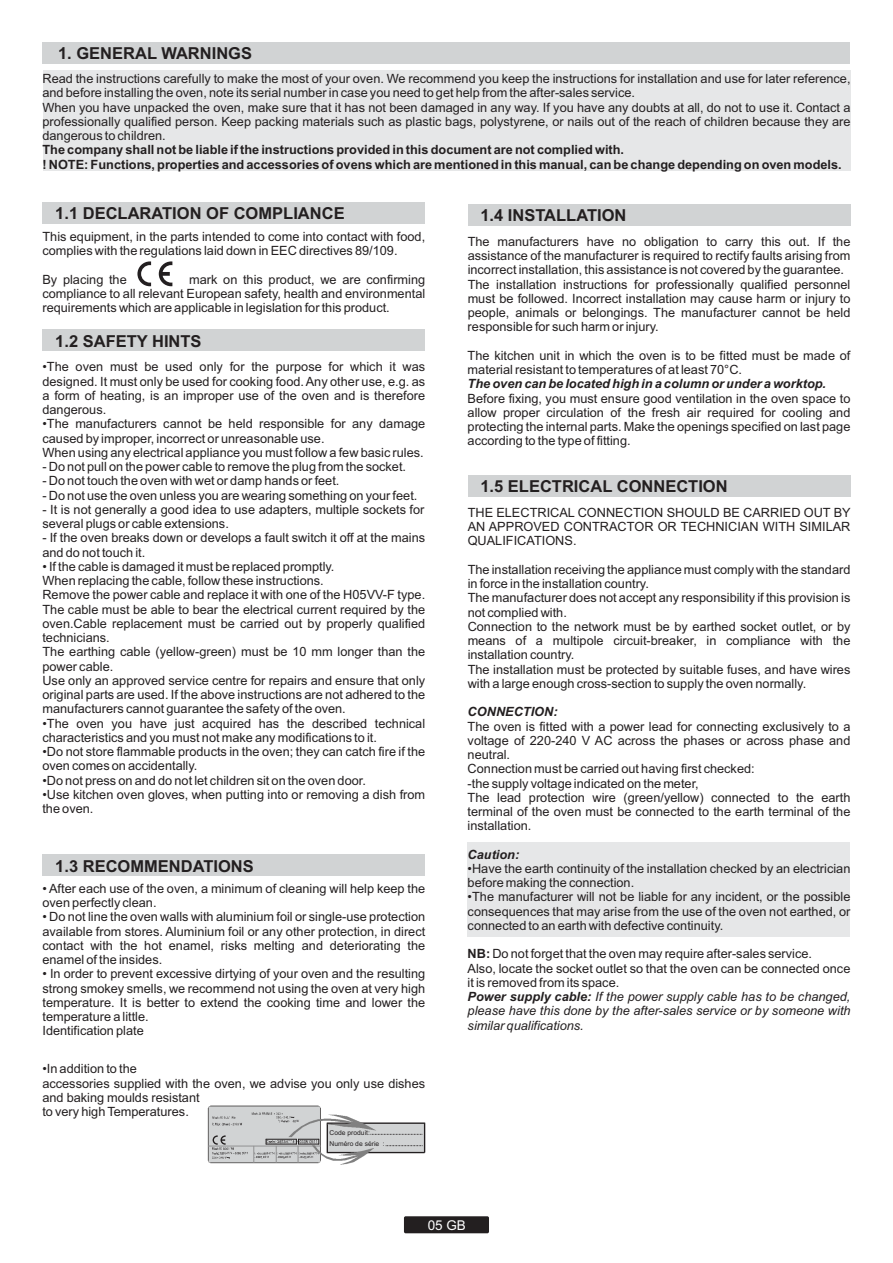
<style>
.page{position:relative;width:893px;height:1263px;background:#fff}
.page>*{position:absolute;margin:0;border:0;box-sizing:border-box;transform-origin:0 0}
.t1{font:700 16.5px "Arial";color:#231f20}
.t2{font:13.5px "Arial";color:#fff}
.t3{font:12.75px/14.2px "Arial";color:#231f20}
.t4{font:700 12.75px/14.2px "Arial";color:#231f20}
.t5{font:italic 700 12.75px "Arial";color:#231f20}
.t6{font:6.75px/11.2px "Arial";color:#231f20}
.s1{font-weight:700}
.s2{font-weight:700;font-style:italic}
.s3{font-style:italic}
</style>
<div class="page">
<div style="left:42px;top:330px;width:383px;height:21px;background:#d1d3d4"></div>
<div style="left:42px;top:202px;width:383px;height:22px;background:#d1d3d4"></div>
<svg style="left:208px;top:1106px;width:218px;height:59px"></svg>
<div style="left:42px;top:855px;width:383px;height:21px;background:#d1d3d4"></div>
<div style="left:404px;top:1216px;width:85px;height:17px;background:#231f20;border-radius:2px"></div>
<div style="left:468px;top:204px;width:382px;height:22px;background:#d1d3d4"></div>
<div style="left:467px;top:842px;width:383px;height:94px;background:#e6e7e8"></div>
<div style="left:468px;top:475px;width:382px;height:22px;background:#d1d3d4"></div>
<div style="left:43px;top:70px;width:807px;height:101px;background:#e6e7e8"></div>
<div style="left:42px;top:43px;width:808px;height:21px;background:#d1d3d4"></div>
<svg style="left:137px;top:261px;width:14px;height:25px"></svg>
<svg style="left:159px;top:261px;width:13px;height:25px"></svg>
<p class="t1" style="left:58px;top:47px;width:196px">1. GENERAL WARNINGS</p>
<p class="t3" style="left:42px;top:73px;width:809px">Read the instructions carefully to make the most of your oven. We recommend you keep the instructions for installation and use for later reference, and before installing the oven, note its serial number in case you need to get help from the after-sales service.<br>When you have unpacked the oven, make sure that it has not been damaged in any way. If you have any doubts at all, do not to use it. Contact a professionally qualified person. Keep packing materials such as plastic bags, polystyrene, or nails out of the reach of children because they are dangerous to children.</p>
<p class="t4" style="left:42px;top:144px;width:801px">The company shall not be liable if the instructions provided in this document are not complied with.<br>! NOTE: Functions, properties and accessories of ovens which are mentioned in this manual, can be change depending on oven models.</p>
<p class="t1" style="left:55px;top:208px;width:291px">1.1 DECLARATION OF COMPLIANCE</p>
<p class="t3" style="left:42px;top:231px;width:384px">This equipment, in the parts intended to come into contact with food, complies with the regulations laid down in EEC directives 89/109.</p>
<p class="t3" style="left:42px;top:273px;width:86px">By placing the</p>
<p class="t3" style="left:42px;top:273px;width:384px;text-align:justify;text-indent:147px">mark on this product, we are confirming compliance to all relevant European safety, health and environmental requirements which are applicable in legislation for this product.</p>
<p class="t1" style="left:55px;top:335px;width:148px">1.2 SAFETY HINTS</p>
<p class="t3" style="left:42px;top:361px;width:384px;text-align:justify">•The oven must be used only for the purpose for which it was designed. It must only be used for cooking food. Any other use, e.g. as a form of heating, is an improper use of the oven and is therefore dangerous.</p>
<p class="t3" style="left:42px;top:418px;width:384px">•The manufacturers cannot be held responsible for any damage caused by improper, incorrect or unreasonable use.<br>When using any electrical appliance you must follow a few basic rules.</p>
<p class="t3" style="left:42px;top:461px;width:365px">- Do not pull on the power cable to remove the plug from the socket.</p>
<p class="t3" style="left:42px;top:475px;width:298px">- Do not touch the oven with wet or damp hands or feet.</p>
<p class="t3" style="left:42px;top:489px;width:376px">- Do not use the oven unless you are wearing something on your feet.</p>
<p class="t3" style="left:42px;top:504px;width:383px">- It is not generally a good idea to use adapters, multiple sockets for several plugs or cable extensions.</p>
<p class="t3" style="left:42px;top:532px;width:384px">- If the oven breaks down or develops a fault switch it off at the mains and do not touch it.</p>
<p class="t3" style="left:42px;top:561px;width:384px">• If the cable is damaged it must be replaced promptly.<br>When replacing the cable, follow these instructions.<br>Remove the power cable and replace it with one of the H05VV-F type.<br>The cable must be able to bear the electrical current required by the oven.Cable replacement must be carried out by properly qualified technicians.<br>The earthing cable (yellow-green) must be 10 mm longer than the power cable.<br>Use only an approved service centre for repairs and ensure that only original parts are used. If the above instructions are not adhered to the manufacturers cannot guarantee the safety of the oven.</p>
<p class="t3" style="left:42px;top:717px;width:384px">•The oven you have just acquired has the described technical characteristics and you must not make any modifications to it.</p>
<p class="t3" style="left:42px;top:746px;width:384px">•Do not store flammable products in the oven; they can catch fire if the oven comes on accidentally.</p>
<p class="t3" style="left:42px;top:774px;width:325px">•Do not press on and do not let children sit on the oven door.</p>
<p class="t3" style="left:42px;top:788px;width:384px">•Use kitchen oven gloves, when putting into or removing a dish from the oven.</p>
<p class="t1" style="left:55px;top:860px;width:200px">1.3 RECOMMENDATIONS</p>
<p class="t3" style="left:42px;top:883px;width:384px">• After each use of the oven, a minimum of cleaning will help keep the oven perfectly clean.</p>
<p class="t3" style="left:42px;top:911px;width:384px;text-align:justify">• Do not line the oven walls with aluminium foil or single-use protection available from stores. Aluminium foil or any other protection, in direct contact with the hot enamel, risks melting and deteriorating the enamel of the insides.</p>
<p class="t3" style="left:42px;top:968px;width:384px">• In order to prevent excessive dirtying of your oven and the resulting strong smokey smells, we recommend not using the oven at very high temperature. It is better to extend the cooking time and lower the temperature a little.<br>Identification plate</p>
<p class="t3" style="left:42px;top:1063px;width:384px">•In addition to the<br>accessories supplied with the oven, we advise you only use dishes and baking moulds resistant<br>to very high Temperatures.</p>
<p class="t6" style="left:329px;top:1127px;width:57px">Code produit:<br>Numéro de série :</p>
<p class="t1" style="left:480px;top:210px;width:148px">1.4 INSTALLATION</p>
<p class="t3" style="left:468px;top:236px;width:384px">The manufacturers have no obligation to carry this out. If the assistance of the manufacturer is required to rectify faults arising from incorrect installation, this assistance is not covered by the guarantee.<br>The installation instructions for professionally qualified personnel must be followed. Incorrect installation may cause harm or injury to people, animals or belongings. The manufacturer cannot be held responsible for such harm or injury.</p>
<p class="t3" style="left:468px;top:350px;width:384px">The kitchen unit in which the oven is to be fitted must be made of material resistant to temperatures of at least 70°C.</p>
<p class="t5" style="left:468px;top:379px;width:360px">The oven can be located high in a column or under a worktop.</p>
<p class="t3" style="left:468px;top:392px;width:384px;text-align:justify">Before fixing, you must ensure good ventilation in the oven space to allow proper circulation of the fresh air required for cooling and protecting the internal parts. Make the openings specified on last page according to the type of fitting.</p>
<p class="t1" style="left:480px;top:481px;width:249px">1.5 ELECTRICAL CONNECTION</p>
<p class="t3" style="left:468px;top:507px;width:384px;text-align:justify">THE ELECTRICAL CONNECTION SHOULD BE CARRIED OUT BY AN APPROVED CONTRACTOR OR TECHNICIAN WITH SIMILAR QUALIFICATIONS.</p>
<p class="t3" style="left:468px;top:564px;width:384px">The installation receiving the appliance must comply with the standard in force in the installation country.<br>The manufacturer does not accept any responsibility if this provision is not complied with.<br>Connection to the network must be by earthed socket outlet, or by means of a multipole circuit-breaker, in compliance with the installation country.<br>The installation must be protected by suitable fuses, and have wires with a large enough cross-section to supply the oven normally.</p>
<p class="t5" style="left:468px;top:707px;width:91px">CONNECTION:</p>
<p class="t3" style="left:468px;top:720px;width:384px">The oven is fitted with a power lead for connecting exclusively to a voltage of 220-240 V AC across the phases or across phase and neutral.<br>Connection must be carried out having first checked:<br>-the supply voltage indicated on the meter,<br>The lead protection wire (green/yellow) connected to the earth terminal of the oven must be connected to the earth terminal of the installation.</p>
<p class="t5" style="left:468px;top:850px;width:53px">Caution:</p>
<p class="t3" style="left:468px;top:863px;width:384px">•Have the earth continuity of the installation checked by an electrician before making the connection.</p>
<p class="t3" style="left:468px;top:891px;width:384px;text-align:justify">•The manufacturer will not be liable for any incident, or the possible consequences that may arise from the use of the oven not earthed, or connected to an earth with defective continuity.</p>
<p class="t3" style="left:468px;top:948px;width:384px"><span class="s1">NB:</span> Do not forget that the oven may require after-sales service.<br>Also, locate the socket outlet so that the oven can be connected once it is removed from its space.<br><span class="s2">Power supply cable:</span> <span class="s3">If the power supply cable has to be changed, please have this done by the after-sales service or by someone with similar qualifications.</span></p>
<p class="t2" style="left:428px;top:1220px;width:40px">05 GB</p>
</div>
